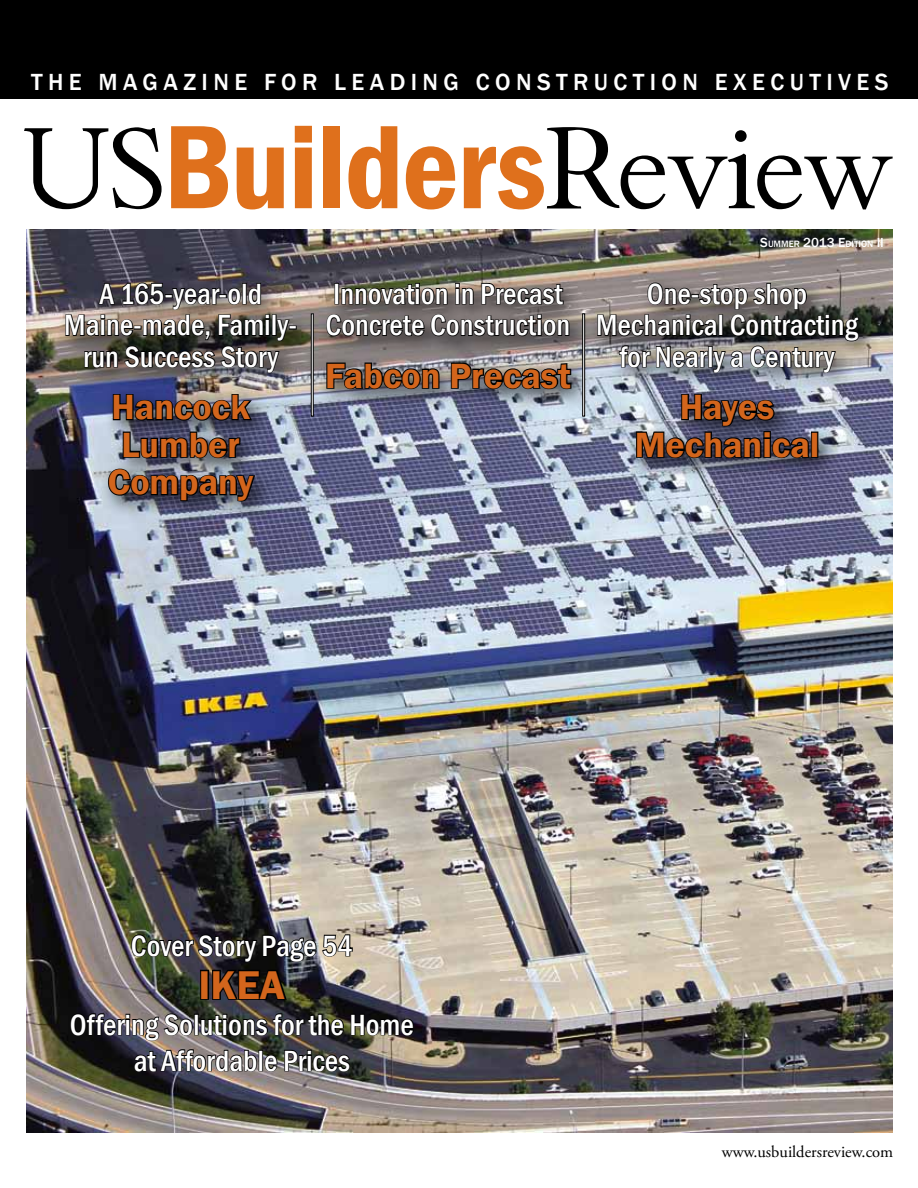
<style>
.page{position:relative;width:918px;height:1188px;background:#fff}
.page>*{position:absolute;margin:0;border:0;box-sizing:border-box;transform-origin:0 0}
.t1{font:115.5px "Thryomanes Normal";letter-spacing:-.01em;color:#000}
.t2{font:600 41.25px "Franklin Gothic";color:#d3651c}
.t3{font:600 36px/37.5px "Franklin Gothic";color:#d3651c;text-align:center}
.t4{font:500 condensed 30px/31.5px "Franklin Gothic";color:#fff;text-align:center}
.t5{font:500 24px "Franklin Gothic";letter-spacing:.225em;color:#fff}
.t6{font:16.5px "Adobe Garamond Pro";color:#000}
.t7{font:500 9.45px "Franklin Gothic";color:#fff}
.s1{font-style:inherit}
.s2{font-family:"Franklin Gothic";font-weight:600;font-stretch:condensed;font-size:123px;color:#df701c}
.s3{font-size:13.5px}
</style>
<div class="page">
<div style="left:0;top:0;width:918px;height:99px;background:#000"></div>
<img style="left:27px;top:230px;width:866px;height:903px">
<div style="left:589px;top:275px;width:291px;height:205px;background:#000;opacity:.7"></div>
<svg style="left:596px;top:282px;width:264px;height:91px;background:#5f5c5b"></svg>
<svg style="left:635px;top:393px;width:176px;height:67px;background:#494b5d"></svg>
<div style="left:811px;top:432px;width:7px;height:26px;border:2px solid #000"></div>
<div style="left:57px;top:275px;width:260px;height:248px;background:#000;opacity:.7"></div>
<img style="left:65px;top:281px;width:232px;height:92px">
<svg style="left:112px;top:393px;width:142px;height:29px;background:#3f414e"></svg>
<svg style="left:122px;top:430px;width:120px;height:30px;background:#393b49"></svg>
<svg style="left:107px;top:468px;width:150px;height:35px;background:#404350"></svg>
<div style="left:318px;top:275px;width:275px;height:135px;background:#000;opacity:.7"></div>
<div style="left:334px;top:283px;width:5px;height:21px;border:2px solid #000"></div>
<svg style="left:341px;top:283px;width:107px;height:23px;background:#444136"></svg>
<svg style="left:455px;top:283px;width:19px;height:22px"></svg>
<svg style="left:481px;top:282px;width:83px;height:24px;background:#514945"></svg>
<svg style="left:325px;top:313px;width:245px;height:24px;background:#474342"></svg>
<svg style="left:325px;top:361px;width:116px;height:30px;background:#514f51"></svg>
<svg style="left:450px;top:361px;width:123px;height:30px;background:#575759"></svg>
<div style="left:311px;top:314px;width:2px;height:102px;border:1px solid #000"></div>
<div style="left:583px;top:314px;width:2px;height:102px;border:1px solid #000"></div>
<img style="left:130px;top:931px;width:224px;height:70px">
<svg style="left:70px;top:1012px;width:123px;height:30px;background:#433f41"></svg>
<div style="left:194px;top:1014px;width:5px;height:21px;border:2px solid #000"></div>
<img style="left:200px;top:1012px;width:215px;height:25px">
<svg style="left:133px;top:1048px;width:125px;height:25px;background:#4b4649"></svg>
<div style="left:259px;top:1050px;width:4px;height:21px;border:2px solid #000"></div>
<svg style="left:264px;top:1049px;width:87px;height:23px;background:#333431"></svg>
<p class="t5" style="left:31px;top:68px;width:859px">THE MAGAZINE FOR <span class="s1">LEADING</span> CONSTRUCTION EXECUTIVES</p>
<h1 class="t1" style="left:25px;top:110px;width:869px">US<span class="s2">Builders</span>Review</h1>
<p class="t4" style="left:64px;top:279px;width:234px">A 165-year-old<br>Maine-made, Family&shy;run Success Story</p>
<p class="t3" style="left:108px;top:390px;width:147px">Hancock<br>Lumber<br>Company</p>
<p class="t4" style="left:326px;top:279px;width:246px;text-align:left">Innovation in Precast<br>Concrete Construction</p>
<p class="t3" style="left:325px;top:359px;width:247px">Fabcon Precast</p>
<p class="t7" style="left:760px;top:239px;width:125px"><span class="s3">S</span>UMMER <span class="s3">2013 E</span>dITION <span class="s3">II</span></p>
<p class="t4" style="left:596px;top:279px;width:263px">One-stop shop<br>Mechanical Contracting for Nearly a Century</p>
<p class="t3" style="left:635px;top:390px;width:186px">Hayes<br>Mechanical</p>
<p class="t4" style="left:131px;top:931px;width:224px">Cover Story Page 54</p>
<h2 class="t2" style="left:199px;top:968px;width:88px">IKEA</h2>
<p class="t4" style="left:70px;top:1008px;width:346px;line-height:36px">Offering Solutions for the Home at Affordable Prices</p>
<p class="t6" style="left:722px;top:1145px;width:173px">www.usbuildersreview.com</p>
</div>
